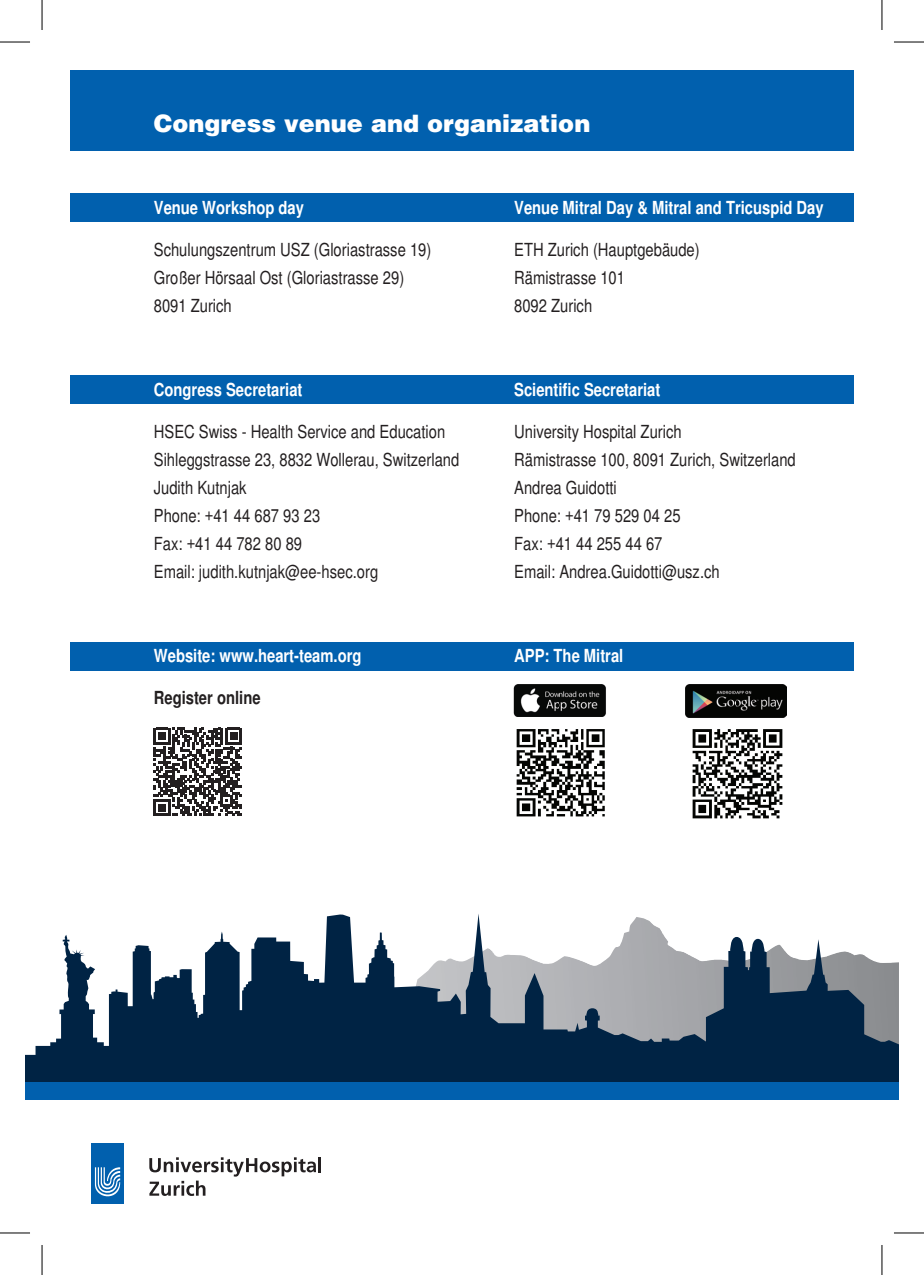
<style>
.page{position:relative;width:924px;height:1275px;background:#fff}
.page>*{position:absolute;margin:0;border:0;box-sizing:border-box;transform-origin:0 0}
.t1{font:900 24px "Helvetica LT Std";color:#fff}
.t2{font:condensed 18px "Helvetica";color:#231f20}
.t3{font:700 condensed 18px "Helvetica";color:#fff}
.t4{font:700 condensed 18px "Helvetica";color:#231f20}
</style>
<div class="page">
<div style="left:70px;top:642px;width:783px;height:28px;background:#0160ae"></div>
<div style="left:70px;top:70px;width:783px;height:81px;background:#0160ae"></div>
<div style="left:70px;top:193px;width:783px;height:28px;background:#0160ae"></div>
<div style="left:70px;top:375px;width:783px;height:28px;background:#0160ae"></div>
<svg style="left:25px;top:914px;width:873px;height:168px;fill:#002344"></svg>
<div style="left:91px;top:1143px;width:33px;height:61px;background:#0160ae"></div>
<svg style="left:95px;top:1167px;width:25px;height:30px"></svg>
<hr style="left:318px;top:1157px;width:3px;height:15px;background:#231f20">
<svg style="left:149px;top:1157px;width:167px;height:39px"></svg>
<div style="left:25px;top:1082px;width:873px;height:17px;background:#0160ae"></div>
<img style="left:516px;top:729px;width:89px;height:88px">
<img style="left:692px;top:729px;width:91px;height:90px">
<img style="left:513px;top:684px;width:93px;height:33px">
<img style="left:685px;top:684px;width:101px;height:33px">
<svg style="left:153px;top:727px;width:89px;height:89px"></svg>
<hr style="left:0;top:42px;width:30px;height:1px;background:#000">
<hr style="left:893px;top:42px;width:30px;height:1px;background:#000">
<hr style="left:0;top:1232px;width:30px;height:1px;background:#000">
<hr style="left:893px;top:1232px;width:30px;height:1px;background:#000">
<hr style="left:42px;top:0;width:1px;height:30px;background:#000">
<hr style="left:42px;top:1245px;width:1px;height:30px;background:#000">
<hr style="left:881px;top:0;width:1px;height:30px;background:#000">
<hr style="left:881px;top:1245px;width:1px;height:30px;background:#000">
<h1 class="t1" style="left:154px;top:108px;width:438px">Congress venue and organization</h1>
<p class="t3" style="left:154px;top:197px;width:152px">Venue Workshop day</p>
<p class="t3" style="left:514px;top:197px;width:311px">Venue Mitral Day &amp; Mitral and Tricuspid Day</p>
<p class="t2" style="left:154px;top:239px;width:279px">Schulungszentrum USZ (Gloriastrasse 19)</p>
<p class="t2" style="left:514px;top:239px;width:187px">ETH Zurich (Hauptgebäude)</p>
<p class="t2" style="left:154px;top:267px;width:252px">Großer Hörsaal Ost (Gloriastrasse 29)</p>
<p class="t2" style="left:514px;top:267px;width:112px">Rämistrasse 101</p>
<p class="t2" style="left:154px;top:295px;width:79px">8091 Zurich</p>
<p class="t2" style="left:514px;top:295px;width:79px">8092 Zurich</p>
<p class="t3" style="left:154px;top:379px;width:150px">Congress Secretariat</p>
<p class="t3" style="left:514px;top:379px;width:148px">Scientific Secretariat</p>
<p class="t2" style="left:154px;top:421px;width:293px">HSEC Swiss - Health Service and Education</p>
<p class="t2" style="left:514px;top:421px;width:169px">University Hospital Zurich</p>
<p class="t2" style="left:154px;top:449px;width:307px">Sihleggstrasse 23, 8832 Wollerau, Switzerland</p>
<p class="t2" style="left:514px;top:449px;width:283px">Rämistrasse 100, 8091 Zurich, Switzerland</p>
<p class="t2" style="left:154px;top:477px;width:94px">Judith Kutnjak</p>
<p class="t2" style="left:514px;top:477px;width:104px">Andrea Guidotti</p>
<p class="t2" style="left:154px;top:505px;width:168px">Phone: +41 44 687 93 23</p>
<p class="t2" style="left:514px;top:505px;width:168px">Phone: +41 79 529 04 25</p>
<p class="t2" style="left:154px;top:533px;width:150px">Fax: +41 44 782 80 89</p>
<p class="t2" style="left:514px;top:533px;width:150px">Fax: +41 44 255 44 67</p>
<p class="t2" style="left:154px;top:561px;width:226px">Email: judith.kutnjak@ee-hsec.org</p>
<p class="t2" style="left:514px;top:561px;width:207px">Email: Andrea.Guidotti@usz.ch</p>
<p class="t3" style="left:154px;top:645px;width:209px">Website: www.heart-team.org</p>
<p class="t3" style="left:514px;top:645px;width:111px">APP: The Mitral</p>
<p class="t4" style="left:154px;top:687px;width:108px">Register online</p>
</div>
